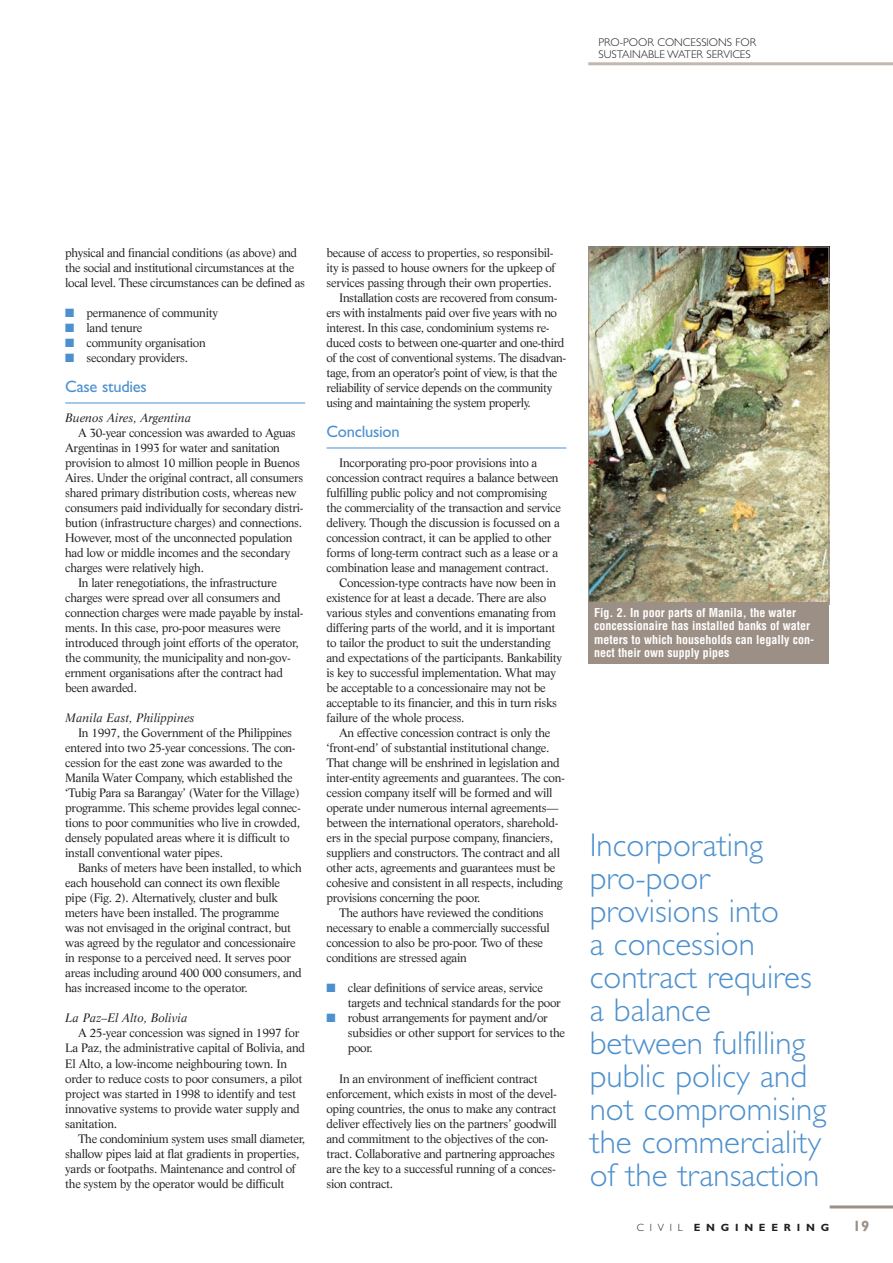
<style>
.page{position:relative;width:893px;height:1263px;background:#fff}
.page>*{position:absolute;margin:0;border:0;box-sizing:border-box;transform-origin:0 0}
.t1{font:300 33px/33px "Gill Sans";color:#4d90cd}
.t2{font:16.5px "Gill Sans";letter-spacing:-.015em;color:#4d90cd}
.t3{font:700 15px "Gill Sans";color:#9c9086}
.t4{font:12px/15px "Life";letter-spacing:-.025em;color:#231f20}
.t5{font:700 condensed 12px/13.5px "Helvetica";color:#fff}
.t6{font:italic 12px "Life";color:#231f20}
.t7{font:300 11.25px/12px "Gill Sans";color:#231f20}
.t8{font:700 10.5px "Gill Sans";letter-spacing:.55em;color:#231f20}
.s1{color:#4d90cd}
.s2{font-weight:300}
</style>
<div class="page">
<hr style="left:65px;top:403px;width:240px;height:1px;background:#4d90cd">
<hr style="left:326px;top:448px;width:240px;height:1px;background:#4d90cd">
<hr style="left:588px;top:62px;width:305px;height:3px;background:#c2b8b0">
<hr style="left:830px;top:1205px;width:63px;height:3px;background:#9c9086">
<img style="left:590px;top:249px;width:237px;height:353px">
<div style="left:588px;top:247px;width:241px;height:358px;border:1px solid #9c9086"></div>
<div style="left:588px;top:602px;width:241px;height:61px;background:#9c9086"></div>
<p class="t7" style="left:598px;top:37px;width:159px">PRO-POOR CONCESSIONS FOR<br>SUSTAINABLE WATER SERVICES</p>
<p class="t4" style="left:65px;top:247px;width:241px">physical and financial conditions (as above) and the social and institutional circumstances at the local level. These circumstances can be defined as</p>
<p class="t4" style="left:65px;top:307px;width:154px"><span class="s1">■</span> permanence of community</p>
<p class="t4" style="left:65px;top:322px;width:79px"><span class="s1">■</span> land tenure</p>
<p class="t4" style="left:65px;top:337px;width:142px"><span class="s1">■</span> community organisation</p>
<p class="t4" style="left:65px;top:352px;width:124px"><span class="s1">■</span> secondary providers.</p>
<h2 class="t2" style="left:65px;top:381px;width:83px">Case studies</h2>
<p class="t6" style="left:65px;top:413px;width:128px">Buenos Aires, Argentina</p>
<p class="t4" style="left:78px;top:427px;width:219px">A 30-year concession was awarded to Aguas</p>
<p class="t4" style="left:65px;top:442px;width:216px">Argentinas in 1993 for water and sanitation</p>
<p class="t4" style="left:65px;top:457px;width:236px">provision to almost 10 million people in Buenos</p>
<p class="t4" style="left:65px;top:472px;width:240px">Aires. Under the original contract, all consumers</p>
<p class="t4" style="left:65px;top:487px;width:233px">shared primary distribution costs, whereas new</p>
<p class="t4" style="left:65px;top:502px;width:240px">consumers paid individually for secondary distri-</p>
<p class="t4" style="left:65px;top:517px;width:238px">bution (infrastructure charges) and connections.</p>
<p class="t4" style="left:65px;top:532px;width:229px">However, most of the unconnected population</p>
<p class="t4" style="left:65px;top:547px;width:227px">had low or middle incomes and the secondary</p>
<p class="t4" style="left:65px;top:562px;width:140px">charges were relatively high.</p>
<p class="t4" style="left:78px;top:577px;width:200px">In later renegotiations, the infrastructure</p>
<p class="t4" style="left:65px;top:592px;width:217px">charges were spread over all consumers and</p>
<p class="t4" style="left:65px;top:607px;width:240px">connection charges were made payable by instal-</p>
<p class="t4" style="left:65px;top:622px;width:217px">ments. In this case, pro-poor measures were</p>
<p class="t4" style="left:65px;top:637px;width:235px">introduced through joint efforts of the operator,</p>
<p class="t4" style="left:65px;top:652px;width:227px">the community, the municipality and non-gov-</p>
<p class="t4" style="left:65px;top:667px;width:219px">ernment organisations after the contract had</p>
<p class="t4" style="left:65px;top:682px;width:73px">been awarded.</p>
<p class="t6" style="left:65px;top:713px;width:131px">Manila East, Philippines</p>
<p class="t4" style="left:65px;top:727px;width:237px;text-indent:13px">In 1997, the Government of the Philippines entered into two 25-year concessions. The con&shy;cession for the east zone was awarded to the Manila Water Company, which established the ‘Tubig Para sa Barangay’ (Water for the Village) programme. This scheme provides legal connec&shy;tions to poor communities who live in crowded, densely populated areas where it is difficult to install conventional water pipes.</p>
<p class="t4" style="left:65px;top:862px;width:238px;text-indent:13px">Banks of meters have been installed, to which each household can connect its own flexible pipe (Fig. 2). Alternatively, cluster and bulk meters have been installed. The programme<br>was not envisaged in the original contract, but was agreed by the regulator and concessionaire in response to a perceived need. It serves poor areas including around 400 000 consumers, and has increased income to the operator.</p>
<p class="t6" style="left:65px;top:1013px;width:124px">La Paz–El Alto, Bolivia</p>
<p class="t4" style="left:65px;top:1027px;width:241px;text-indent:13px">A 25-year concession was signed in 1997 for La Paz, the administrative capital of Bolivia, and El Alto, a low-income neighbouring town. In order to reduce costs to poor consumers, a pilot project was started in 1998 to identify and test innovative systems to provide water supply and sanitation.</p>
<p class="t4" style="left:65px;top:1132px;width:241px;text-indent:13px">The condominium system uses small diameter, shallow pipes laid at flat gradients in properties, yards or footpaths. Maintenance and control of the system by the operator would be difficult</p>
<p class="t4" style="left:326px;top:247px;width:229px">because of access to properties, so responsibil-</p>
<p class="t4" style="left:326px;top:262px;width:231px">ity is passed to house owners for the upkeep of</p>
<p class="t4" style="left:326px;top:277px;width:227px">services passing through their own properties.</p>
<p class="t4" style="left:339px;top:292px;width:220px">Installation costs are recovered from consum-</p>
<p class="t4" style="left:326px;top:307px;width:232px">ers with instalments paid over five years with no</p>
<p class="t4" style="left:326px;top:322px;width:225px">interest. In this case, condominium systems re-</p>
<p class="t4" style="left:326px;top:337px;width:240px">duced costs to between one-quarter and one-third</p>
<p class="t4" style="left:326px;top:352px;width:241px">of the cost of conventional systems. The disadvan-</p>
<p class="t4" style="left:326px;top:367px;width:232px">tage, from an operator’s point of view, is that the</p>
<p class="t4" style="left:326px;top:382px;width:227px">reliability of service depends on the community</p>
<p class="t4" style="left:326px;top:397px;width:206px">using and maintaining the system properly.</p>
<h2 class="t2" style="left:326px;top:426px;width:75px">Conclusion</h2>
<p class="t4" style="left:326px;top:457px;width:236px;text-indent:13px">Incorporating pro-poor provisions into a concession contract requires a balance between fulfilling public policy and not compromising the commerciality of the transaction and service delivery. Though the discussion is focussed on a concession contract, it can be applied to other forms of long-term contract such as a lease or a combination lease and management contract.</p>
<p class="t4" style="left:326px;top:577px;width:237px;text-indent:13px">Concession-type contracts have now been in existence for at least a decade. There are also various styles and conventions emanating from differing parts of the world, and it is important to tailor the product to suit the understanding and expectations of the participants. Bankability is key to successful implementation. What may be acceptable to a concessionaire may not be acceptable to its financier, and this in turn risks failure of the whole process.</p>
<p class="t4" style="left:339px;top:727px;width:213px">An effective concession contract is only the</p>
<p class="t4" style="left:326px;top:742px;width:224px">‘front-end’ of substantial institutional change.</p>
<p class="t4" style="left:326px;top:757px;width:235px">That change will be enshrined in legislation and</p>
<p class="t4" style="left:326px;top:772px;width:240px">inter-entity agreements and guarantees. The con-</p>
<p class="t4" style="left:326px;top:787px;width:227px">cession company itself will be formed and will</p>
<p class="t4" style="left:326px;top:802px;width:233px">operate under numerous internal agreements—</p>
<p class="t4" style="left:326px;top:817px;width:234px">between the international operators, sharehold-</p>
<p class="t4" style="left:326px;top:832px;width:228px">ers in the special purpose company, financiers,</p>
<p class="t4" style="left:326px;top:847px;width:235px">suppliers and constructors. The contract and all</p>
<p class="t4" style="left:326px;top:862px;width:230px">other acts, agreements and guarantees must be</p>
<p class="t4" style="left:326px;top:877px;width:238px">cohesive and consistent in all respects, including</p>
<p class="t4" style="left:326px;top:892px;width:156px">provisions concerning the poor.</p>
<p class="t4" style="left:339px;top:907px;width:206px">The authors have reviewed the conditions</p>
<p class="t4" style="left:326px;top:922px;width:225px">necessary to enable a commercially successful</p>
<p class="t4" style="left:326px;top:937px;width:218px">concession to also be pro-poor. Two of these</p>
<p class="t4" style="left:326px;top:952px;width:142px">conditions are stressed again</p>
<p class="t4" style="left:348px;top:982px;width:215px;text-indent:-21px"><span class="s1">■</span> clear definitions of service areas, service targets and technical standards for the poor</p>
<p class="t4" style="left:348px;top:1012px;width:219px;text-indent:-21px"><span class="s1">■</span> robust arrangements for payment and/or subsidies or other support for services to the poor.</p>
<p class="t4" style="left:326px;top:1072px;width:232px;text-indent:13px">In an environment of inefficient contract enforcement, which exists in most of the devel&shy;oping countries, the onus to make any contract deliver effectively lies on the partners’ goodwill and commitment to the objectives of the con&shy;tract. Collaborative and partnering approaches are the key to a successful running of a conces&shy;sion contract.</p>
<p class="t5" style="left:594px;top:607px;width:221px">Fig. 2. In poor parts of Manila, the water concessionaire has installed banks of water meters to which households can legally con&shy;nect their own supply pipes</p>
<h1 class="t1" style="left:590px;top:832px;width:238px">Incorporating pro-poor provisions into<br>a concession contract requires a balance between fulfilling public policy and not compromising the commerciality of the transaction</h1>
<p class="t8" style="left:637px;top:1224px;width:194px"><span class="s2">CIVIL</span> ENGINEERING</p>
<p class="t3" style="left:853px;top:1221px;width:18px">19</p>
</div>
